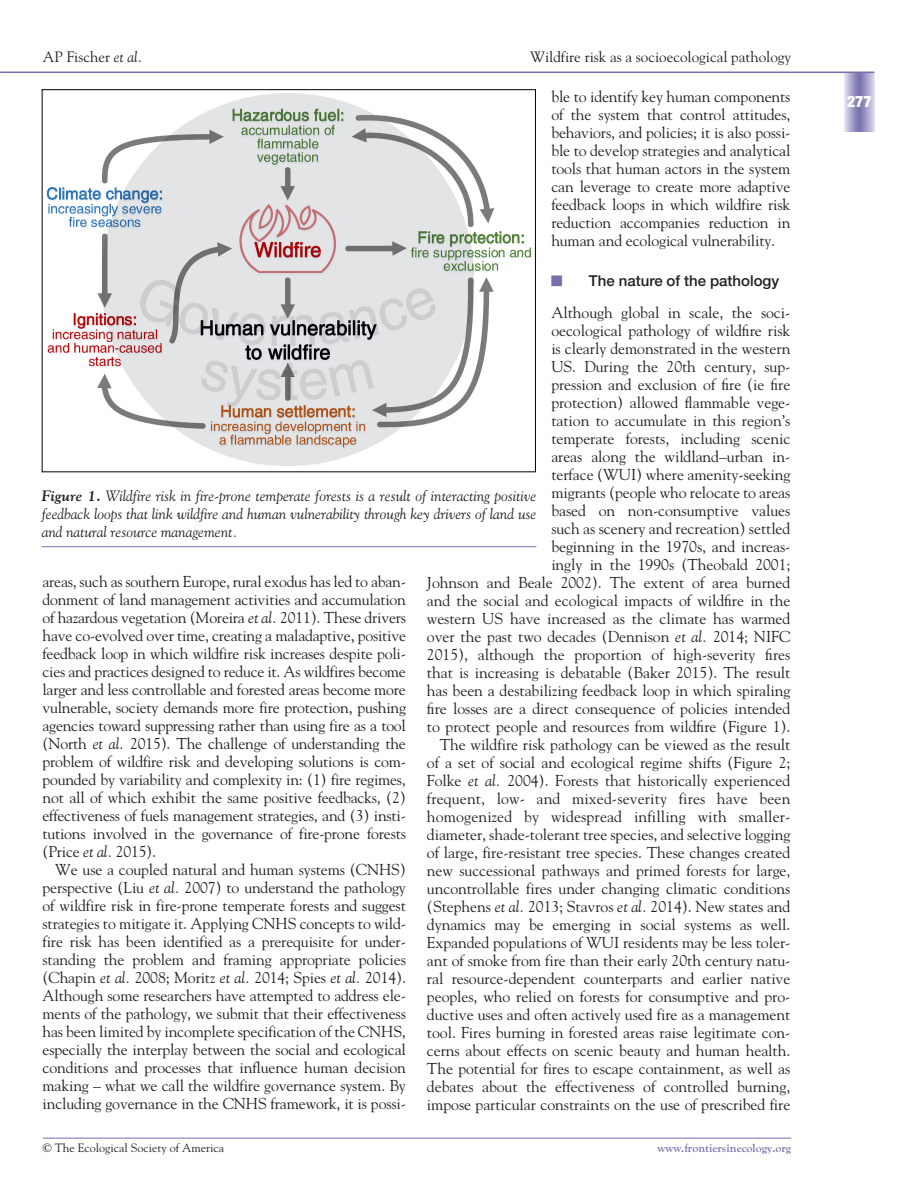
<style>
.page{position:relative;width:918px;height:1188px;background:#fff}
.page>*{position:absolute;margin:0;border:0;box-sizing:border-box;transform-origin:0 0}
.t1{font:15.75px/18px "Goudy";letter-spacing:-.005em;color:#231f20;text-align:justify}
.t2{font:900 condensed 15.75px "Helvetica Neue";color:#fff}
.t3{font:italic 15px/18px "Goudy";color:#231f20;text-align:justify}
.t4{font:15px "Goudy";color:#231f20}
.t5{font:500 15px "Helvetica Neue";color:#231f20}
.t6{font:12px "Goudy";color:#231f20}
.t7{font:700 12px "Goudy";color:#7570ac}
.s1{font-style:italic}
.s2{font-weight:700}
</style>
<div class="page">
<svg style="left:844px;top:73px;width:30px;height:59px;background:#a8a4cb"></svg>
<hr style="left:0;top:72px;width:874px;height:1px;background:#7570ac">
<hr style="left:43px;top:1138px;width:748px;height:1px;background:#7570ac">
<hr style="left:42px;top:546px;width:494px;height:1px;background:#7570ac">
<img style="left:46px;top:94px;width:485px;height:372px">
<p class="t4" style="left:43px;top:47px;width:101px">AP Fischer <span class="s1">et al.</span></p>
<p class="t4" style="left:530px;top:47px;width:263px">Wildfire risk as a socioecological pathology</p>
<p class="t1" style="left:551px;top:87px;width:241px">ble to identify key human components of the system that control attitudes, behaviors, and policies; it is also possi&shy;ble to develop strategies and analytical tools that human actors in the system can leverage to create more adaptive feedback loops in which wildfire risk reduction accompanies reduction in human and ecological vulnerability.</p>
<p class="t5" style="left:589px;top:272px;width:192px">The nature of the pathology</p>
<p class="t1" style="left:427px;top:303px;width:365px;text-align:right">Although global in scale, the soci-<br>oecological pathology of wildfire risk<br>is clearly demonstrated in the western<br>US. During the 20th century, sup-<br>pression and exclusion of fire (ie fire<br>protection) allowed flammable vege-<br>tation to accumulate in this region’s<br>temperate forests, including scenic<br>areas along the wildland–urban in-<br>terface (WUI) where amenity-seeking<br>migrants (people who relocate to areas<br>based on non-consumptive values<br>such as scenery and recreation) settled<br>beginning in the 1970s, and increas-<br>ingly in the 1990s (Theobald 2001;<br>Johnson and Beale 2002). The extent of area burned and the social and ecological impacts of wildfire in the western US have increased as the climate has warmed over the past two decades (Dennison <span class="s1">et al.</span> 2014; NIFC 2015), although the proportion of high-severity fires that is increasing is debatable (Baker 2015). The result has been a destabilizing feedback loop in which spiraling fire losses are a direct consequence of policies intended to protect people and resources from wildfire (Figure 1).<br>The wildfire risk pathology can be viewed as the result of a set of social and ecological regime shifts (Figure 2; Folke <span class="s1">et al.</span> 2004). Forests that historically experienced frequent, low- and mixed-severity fires have been homogenized by widespread infilling with smaller&shy;diameter, shade-tolerant tree species, and selective logging of large, fire-resistant tree species. These changes created new successional pathways and primed forests for large, uncontrollable fires under changing climatic conditions (Stephens <span class="s1">et al.</span> 2013; Stavros <span class="s1">et al.</span> 2014). New states and dynamics may be emerging in social systems as well.<br>Expanded populations of WUI residents may be less toler&shy;ant of smoke from fire than their early 20th century natu&shy;ral resource-dependent counterparts and earlier native peoples, who relied on forests for consumptive and pro&shy;ductive uses and often actively used fire as a management tool. Fires burning in forested areas raise legitimate con&shy;cerns about effects on scenic beauty and human health.<br>The potential for fires to escape containment, as well as debates about the effectiveness of controlled burning, impose particular constraints on the use of prescribed fire</p>
<p class="t3" style="left:42px;top:487px;width:496px"><span class="s2">Figure 1.</span> Wildfire risk in fire-prone temperate forests is a result of interacting positive feedback loops that link wildfire and human vulnerability through key drivers of land use and natural resource management.</p>
<p class="t1" style="left:43px;top:572px;width:365px">areas, such as southern Europe, rural exodus has led to aban&shy;donment of land management activities and accumulation of hazardous vegetation (Moreira <span class="s1">et al.</span> 2011). These drivers have co-evolved over time, creating a maladaptive, positive feedback loop in which wildfire risk increases despite poli&shy;cies and practices designed to reduce it. As wildfires become larger and less controllable and forested areas become more vulnerable, society demands more fire protection, pushing agencies toward suppressing rather than using fire as a tool (North <span class="s1">et al.</span> 2015). The challenge of understanding the problem of wildfire risk and developing solutions is com&shy;pounded by variability and complexity in: (1) fire regimes, not all of which exhibit the same positive feedbacks, (2) effectiveness of fuels management strategies, and (3) insti&shy;tutions involved in the governance of fire-prone forests (Price <span class="s1">et al.</span> 2015).</p>
<p class="t1" style="left:43px;top:860px;width:365px;text-indent:13px">We use a coupled natural and human systems (CNHS) perspective (Liu <span class="s1">et al.</span> 2007) to understand the pathology of wildfire risk in fire-prone temperate forests and suggest strategies to mitigate it. Applying CNHS concepts to wild&shy;fire risk has been identified as a prerequisite for under&shy;standing the problem and framing appropriate policies (Chapin <span class="s1">et al.</span> 2008; Moritz <span class="s1">et al.</span> 2014; Spies <span class="s1">et al.</span> 2014).<br>Although some researchers have attempted to address ele&shy;ments of the pathology, we submit that their effectiveness has been limited by incomplete specification of the CNHS, especially the interplay between the social and ecological conditions and processes that influence human decision making – what we call the wildfire governance system. By including governance in the CNHS framework, it is possi-</p>
<p class="t6" style="left:43px;top:1140px;width:183px">© The Ecological Society of America</p>
<p class="t7" style="left:658px;top:1141px;width:135px">www.frontiersinecology.org</p>
<p class="t2" style="left:847px;top:92px;width:26px">277</p>
</div>
